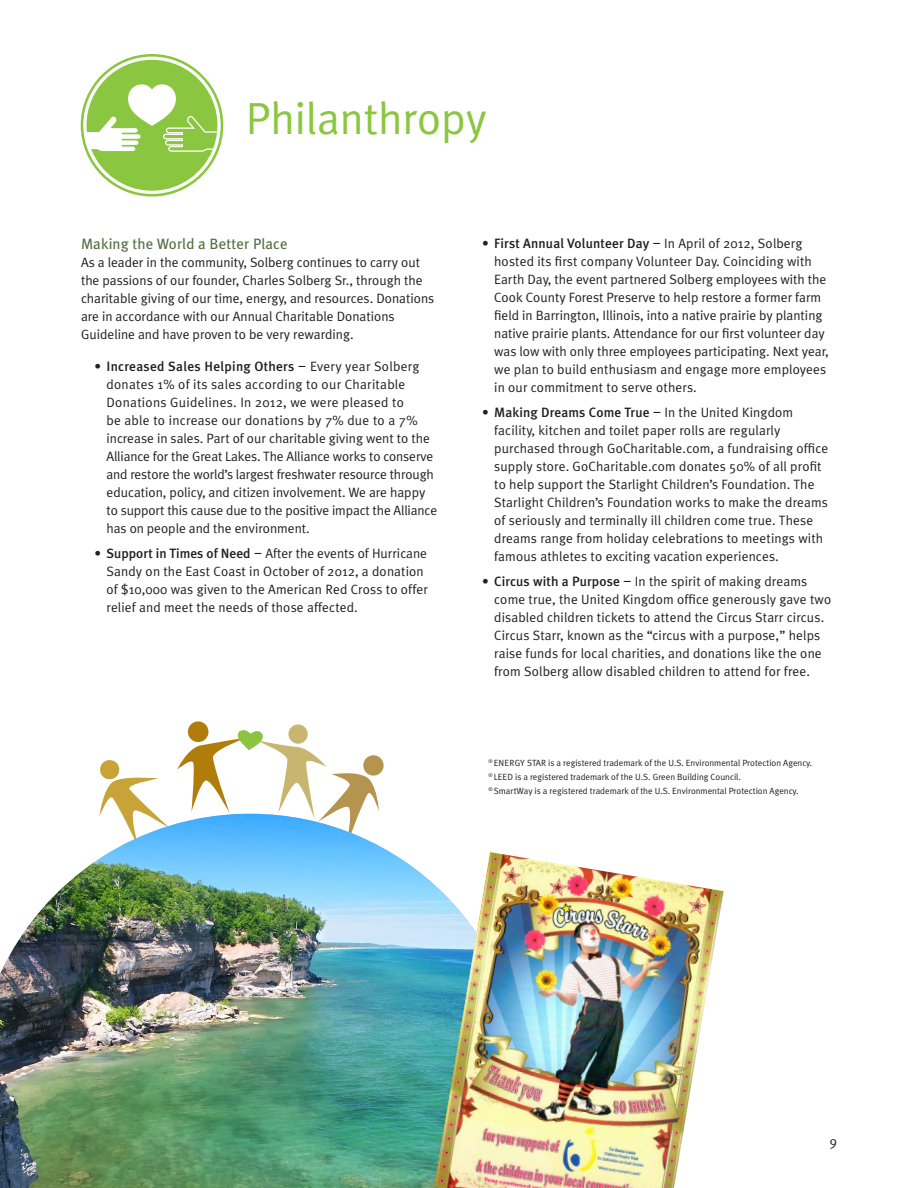
<style>
.page{position:relative;width:918px;height:1188px;background:#fff}
.page>*{position:absolute;margin:0;border:0;box-sizing:border-box;transform-origin:0 0}
.t1{font:45px "Meta Plus Normal";color:#8bc640}
.Paragraph_Headings{font:15px "Meta Plus";letter-spacing:.01em;color:#546f44}
.body_copy{font:13.5px/18px "Meta Plus Normal";letter-spacing:.01em;color:#231f20}
.body_copy-2{font:9px "Meta Plus Normal";color:#231f20}
.s1{font-family:"Meta Plus";font-weight:500}
.s2{font-family:"Dow Corporate"}
</style>
<div class="page">
<svg style="left:81px;top:54px;width:142px;height:143px"></svg>
<svg style="left:177px;top:721px;width:207px;height:93px"></svg>
<svg style="left:99px;top:760px;width:60px;height:54px"></svg>
<img style="left:0;top:814px;width:434px;height:374px">
<img style="left:434px;top:852px;width:290px;height:336px">
<p class="t1" style="left:246px;top:92px;width:242px">Philanthropy</p>
<p class="Paragraph_Headings" style="left:81px;top:236px;width:208px">Making the World a Better Place</p>
<p class="body_copy" style="left:81px;top:254px;width:355px">As a leader in the community, Solberg continues to carry out the passions of our founder, Charles Solberg Sr., through the charitable giving of our time, energy, and resources. Donations are in accordance with our Annual Charitable Donations Guideline and have proven to be very rewarding.</p>
<p class="body_copy" style="left:106px;top:357px;width:332px;text-indent:-12px"><span class="s1">• Increased Sales Helping Others</span> <span class="s2">–</span> Every year Solberg donates 1% of its sales according to our Charitable Donations Guidelines. In 2012, we were pleased to<br>be able to increase our donations by 7% due to a 7% increase in sales. Part of our charitable giving went to the Alliance for the Great Lakes. The Alliance works to conserve and restore the world’s largest freshwater resource through education, policy, and citizen involvement. We are happy to support this cause due to the positive impact the Alliance has on people and the environment.</p>
<p class="body_copy" style="left:106px;top:544px;width:323px;text-indent:-12px"><span class="s1">• Support in Times of Need</span> <span class="s2">–</span> After the events of Hurricane Sandy on the East Coast in October of 2012, a donation of $10,000 was given to the American Red Cross to offer relief and meet the needs of those affected.</p>
<p class="body_copy" style="left:494px;top:235px;width:336px;text-indent:-12px"><span class="s1">• First Annual Volunteer Day</span> <span class="s2">–</span> In April of 2012, Solberg hosted its first company Volunteer Day. Coinciding with Earth Day, the event partnered Solberg employees with the Cook County Forest Preserve to help restore a former farm field in Barrington, Illinois, into a native prairie by planting native prairie plants. Attendance for our first volunteer day was low with only three employees participating. Next year, we plan to build enthusiasm and engage more employees in our commitment to serve others.</p>
<p class="body_copy" style="left:494px;top:403px;width:336px;text-indent:-12px"><span class="s1">• Making Dreams Come True</span> <span class="s2">–</span> In the United Kingdom facility, kitchen and toilet paper rolls are regularly purchased through GoCharitable.com, a fundraising office supply store. GoCharitable.com donates 50% of all profit to help support the Starlight Children’s Foundation. The Starlight Children’s Foundation works to make the dreams of seriously and terminally ill children come true. These dreams range from holiday celebrations to meetings with famous athletes to exciting vacation experiences.</p>
<p class="body_copy" style="left:494px;top:572px;width:339px;text-indent:-12px"><span class="s1">• Circus with a Purpose</span> <span class="s2">–</span> In the spirit of making dreams come true, the United Kingdom office generously gave two disabled children tickets to attend the Circus Starr circus.<br>Circus Starr, known as the “circus with a purpose,” helps raise funds for local charities, and donations like the one from Solberg allow disabled children to attend for free.</p>
<p class="body_copy-2" style="left:488px;top:758px;width:325px"><sup>®</sup> ENERGY STAR is a registered trademark of the U.S. Environmental Protection Agency.</p>
<p class="body_copy-2" style="left:488px;top:772px;width:254px"><sup>®</sup> LEED is a registered trademark of the U.S. Green Building Council.</p>
<p class="body_copy-2" style="left:488px;top:786px;width:311px"><sup>®</sup> SmartWay is a registered trademark of the U.S. Environmental Protection Agency.</p>
<p class="body_copy" style="left:830px;top:1132px;width:9px">9</p>
</div>
